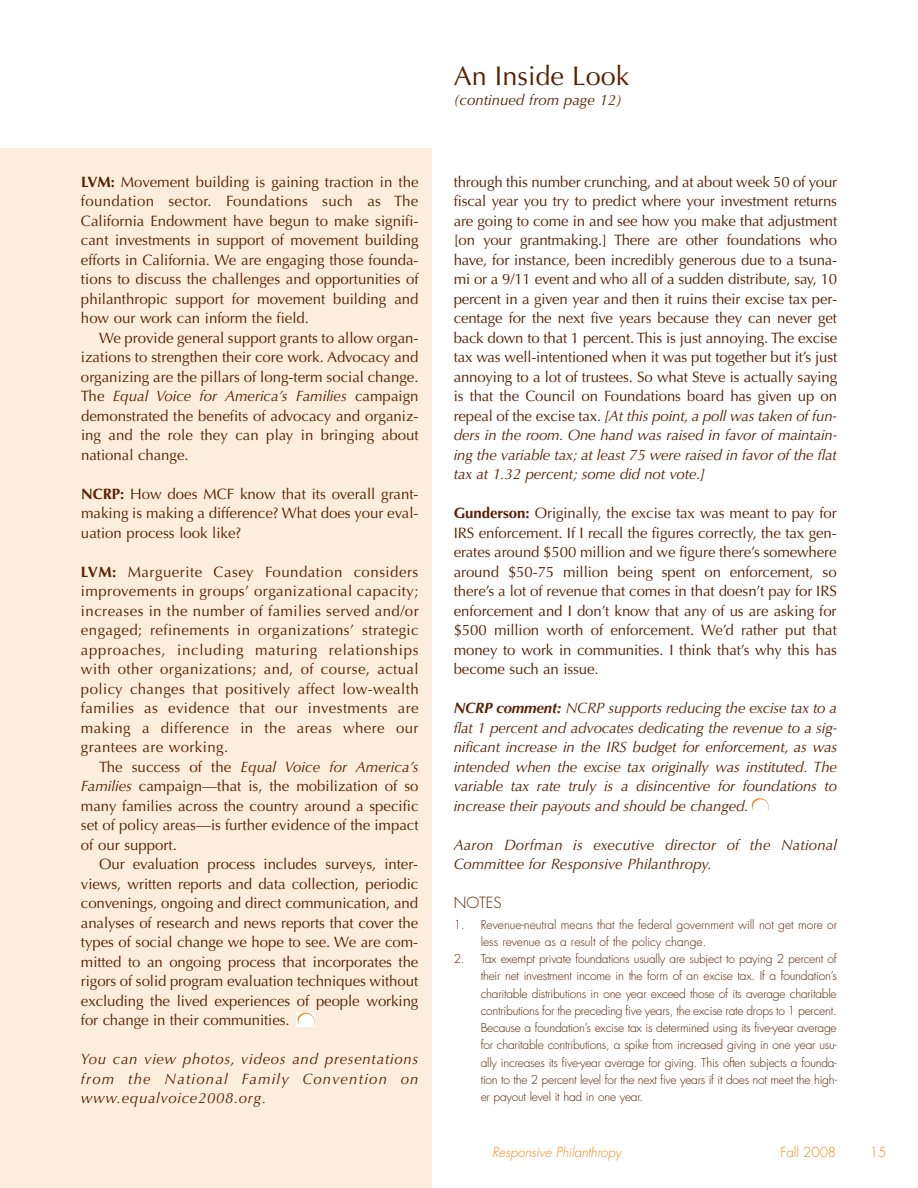
<style>
.page{position:relative;width:918px;height:1188px;background:#fff}
.page>*{position:absolute;margin:0;border:0;box-sizing:border-box;transform-origin:0 0}
.t1{font:27px "Optima";color:#581f00}
.t2{font:15px/19.5px "Optima";color:#581f00;text-align:justify}
.t3{font:italic 15px/19.5px "Optima";color:#581f00;text-align:justify}
.t4{font:300 15px "Futura";color:#581f00}
.t5{font:italic 300 13.5px "Futura";letter-spacing:-.01em;color:#f08b1d}
.t6{font:300 13.5px "Futura";letter-spacing:-.015em;color:#f08b1d}
.t7{font:300 12px/17.2px "Futura";color:#581f00}
.s1{font-weight:700}
.s2{font-style:italic}
</style>
<div class="page">
<div style="left:0;top:148px;width:432px;height:1040px;background:#fdeddc"></div>
<svg style="left:296px;top:1013px;width:2px;height:14px"></svg>
<svg style="left:298px;top:1013px;width:17px;height:14px"></svg>
<svg style="left:752px;top:798px;width:17px;height:14px"></svg>
<p class="t2" style="left:81px;top:173px;width:339px"><span class="s1">LVM:</span> Movement building is gaining traction in the foundation sector. Foundations such as The California Endowment have begun to make signifi&shy;cant investments in support of movement building efforts in California. We are engaging those founda&shy;tions to discuss the challenges and opportunities of philanthropic support for movement building and how our work can inform the field.</p>
<p class="t2" style="left:81px;top:329px;width:339px;text-indent:18px">We provide general support grants to allow organ&shy;izations to strengthen their core work. Advocacy and organizing are the pillars of long-term social change.<br>The <span class="s2">Equal Voice for America’s Families</span> campaign demonstrated the benefits of advocacy and organiz&shy;ing and the role they can play in bringing about national change.</p>
<p class="t2" style="left:81px;top:485px;width:339px"><span class="s1">NCRP:</span> How does MCF know that its overall grant&shy;making is making a difference? What does your eval&shy;uation process look like?</p>
<p class="t2" style="left:81px;top:563px;width:339px"><span class="s1">LVM:</span> Marguerite Casey Foundation considers improvements in groups’ organizational capacity; increases in the number of families served and/or engaged; refinements in organizations’ strategic approaches, including maturing relationships with other organizations; and, of course, actual policy changes that positively affect low-wealth families as evidence that our investments are making a difference in the areas where our grantees are working.</p>
<p class="t2" style="left:81px;top:758px;width:339px;text-indent:18px">The success of the <span class="s2">Equal Voice for America’s Families</span> campaign—that is, the mobilization of so many families across the country around a specific set of policy areas—is further evidence of the impact of our support.</p>
<p class="t2" style="left:81px;top:856px;width:339px;text-indent:18px">Our evaluation process includes surveys, inter&shy;views, written reports and data collection, periodic convenings, ongoing and direct communication, and analyses of research and news reports that cover the types of social change we hope to see. We are com&shy;mitted to an ongoing process that incorporates the rigors of solid program evaluation techniques without excluding the lived experiences of people working for change in their communities.</p>
<p class="t3" style="left:81px;top:1051px;width:339px">You can view photos, videos and presentations from the National Family Convention on www.equalvoice2008.org.</p>
<h1 class="t1" style="left:454px;top:65px;width:177px">An Inside Look</h1>
<p class="t3" style="left:454px;top:92px;width:170px">(continued from page 12)</p>
<p class="t2" style="left:454px;top:173px;width:385px">through this number crunching, and at about week 50 of your fiscal year you try to predict where your investment returns are going to come in and see how you make that adjustment [on your grantmaking.] There are other foundations who have, for instance, been incredibly generous due to a tsuna&shy;mi or a 9/11 event and who all of a sudden distribute, say, 10 percent in a given year and then it ruins their excise tax per&shy;centage for the next five years because they can never get back down to that 1 percent. This is just annoying. The excise tax was well-intentioned when it was put together but it’s just annoying to a lot of trustees. So what Steve is actually saying is that the Council on Foundations board has given up on repeal of the excise tax. <span class="s2">[At this point, a poll was taken of fun&shy;ders in the room. One hand was raised in favor of maintain&shy;ing the variable tax; at least 75 were raised in favor of the flat tax at 1.32 percent; some did not vote.]</span></p>
<p class="t2" style="left:454px;top:505px;width:385px"><span class="s1">Gunderson:</span> Originally, the excise tax was meant to pay for IRS enforcement. If I recall the figures correctly, the tax gen&shy;erates around $500 million and we figure there’s somewhere around $50-75 million being spent on enforcement, so there’s a lot of revenue that comes in that doesn’t pay for IRS enforcement and I don’t know that any of us are asking for $500 million worth of enforcement. We’d rather put that money to work in communities. I think that’s why this has become such an issue.</p>
<p class="t3" style="left:454px;top:700px;width:385px"><span class="s1">NCRP comment:</span> NCRP supports reducing the excise tax to a flat 1 percent and advocates dedicating the revenue to a sig&shy;nificant increase in the IRS budget for enforcement, as was intended when the excise tax originally was instituted. The variable tax rate truly is a disincentive for foundations to increase their payouts and should be changed.</p>
<p class="t3" style="left:454px;top:836px;width:385px">Aaron Dorfman is executive director of the National<br>Committee for Responsive Philanthropy.</p>
<p class="t4" style="left:454px;top:896px;width:49px">NOTES</p>
<p class="t7" style="left:481px;top:917px;width:358px;text-indent:-27px">1. Revenue-neutral means that the federal government will not get more or less revenue as a result of the policy change.</p>
<p class="t7" style="left:481px;top:951px;width:358px;text-align:justify;text-indent:-27px">2. Tax exempt private foundations usually are subject to paying 2 percent of their net investment income in the form of an excise tax. If a foundation’s charitable distributions in one year exceed those of its average charitable contributions for the preceding five years, the excise rate drops to 1 percent.<br>Because a foundation’s excise tax is determined using its five-year average for charitable contributions, a spike from increased giving in one year usu&shy;ally increases its five-year average for giving. This often subjects a founda&shy;tion to the 2 percent level for the next five years if it does not meet the high&shy;er payout level it had in one year.</p>
<p class="t5" style="left:492px;top:1146px;width:131px">Responsive Philanthropy</p>
<p class="t6" style="left:781px;top:1146px;width:57px">Fall 2008</p>
<p class="t6" style="left:870px;top:1146px;width:18px">15</p>
</div>
